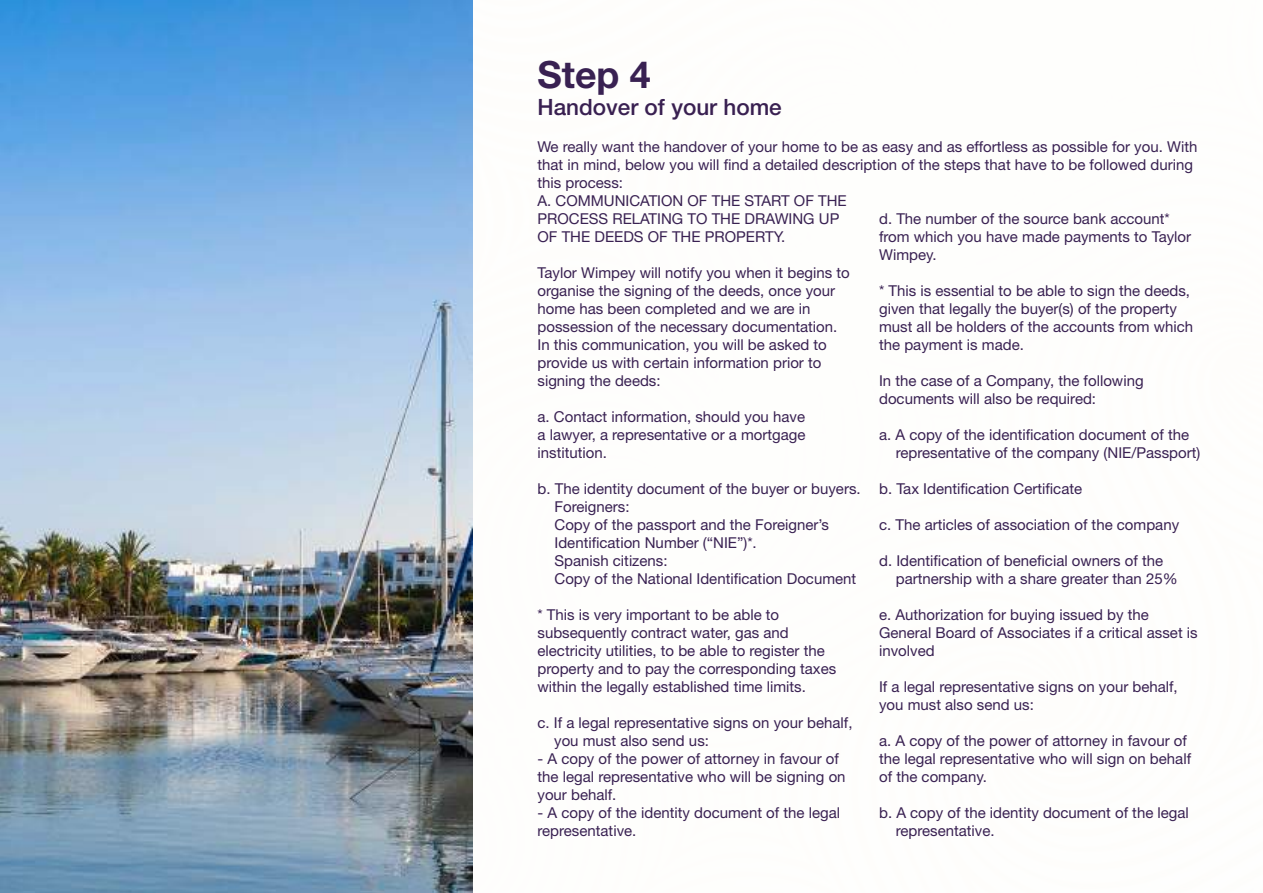
<style>
.page{position:relative;width:1263px;height:893px;background:#fff}
.page>*{position:absolute;margin:0;border:0;box-sizing:border-box;transform-origin:0 0}
.t1{font:700 37.5px "Helvetica Neue LT Std";color:#392152}
.t2{font:500 22.5px "Helvetica Neue LT Std";color:#392051}
.t3{font:15px/18px "Helvetica Neue LT Std";color:#392152}
</style>
<div class="page">
<img style="left:0;top:0;width:472px;height:893px">
<h1 class="t1" style="left:537px;top:52px;width:115px">Step 4</h1>
<h2 class="t2" style="left:537px;top:94px;width:246px">Handover of your home</h2>
<p class="t3" style="left:537px;top:137px;width:661px">We really want the handover of your home to be as easy and as effortless as possible for you. With that in mind, below you will find a detailed description of the steps that have to be followed during this process:</p>
<p class="t3" style="left:537px;top:192px;width:311px">A. COMMUNICATION OF THE START OF THE<br>PROCESS RELATING TO THE DRAWING UP<br>OF THE DEEDS OF THE PROPERTY.</p>
<p class="t3" style="left:537px;top:264px;width:314px">Taylor Wimpey will notify you when it begins to organise the signing of the deeds, once your home has been completed and we are in possession of the necessary documentation.<br>In this communication, you will be asked to provide us with certain information prior to signing the deeds:</p>
<p class="t3" style="left:537px;top:408px;width:270px;text-align:justify">a. Contact information, should you have a lawyer, a representative or a mortgage institution.</p>
<p class="t3" style="left:554px;top:480px;width:308px;text-indent:-17px">b. The identity document of the buyer or buyers.<br>Foreigners:<br>Copy of the passport and the Foreigner’s Identification Number (“NIE”)*.<br>Spanish citizens:<br>Copy of the National Identification Document</p>
<p class="t3" style="left:537px;top:606px;width:300px">* This is very important to be able to subsequently contract water, gas and electricity utilities, to be able to register the property and to pay the corresponding taxes within the legally established time limits.</p>
<p class="t3" style="left:554px;top:714px;width:300px;text-indent:-17px">c. If a legal representative signs on your behalf, you must also send us:</p>
<p class="t3" style="left:537px;top:750px;width:310px">- A copy of the power of attorney in favour of the legal representative who will be signing on your behalf.</p>
<p class="t3" style="left:537px;top:804px;width:304px">- A copy of the identity document of the legal representative.</p>
<p class="t3" style="left:879px;top:210px;width:314px">d. The number of the source bank account* from which you have made payments to Taylor<br>Wimpey.</p>
<p class="t3" style="left:879px;top:282px;width:315px">* This is essential to be able to sign the deeds, given that legally the buyer(s) of the property must all be holders of the accounts from which the payment is made.</p>
<p class="t3" style="left:879px;top:372px;width:266px">In the case of a Company, the following documents will also be required:</p>
<p class="t3" style="left:896px;top:426px;width:306px;text-indent:-17px">a. A copy of the identification document of the representative of the company (NIE/Passport)</p>
<p class="t3" style="left:879px;top:480px;width:205px">b. Tax Identification Certificate</p>
<p class="t3" style="left:879px;top:516px;width:302px">c. The articles of association of the company</p>
<p class="t3" style="left:896px;top:552px;width:283px;text-indent:-17px">d. Identification of beneficial owners of the partnership with a share greater than 25%</p>
<p class="t3" style="left:879px;top:606px;width:320px">e. Authorization for buying issued by the<br>General Board of Associates if a critical asset is involved</p>
<p class="t3" style="left:879px;top:678px;width:300px">If a legal representative signs on your behalf, you must also send us:</p>
<p class="t3" style="left:879px;top:732px;width:313px">a. A copy of the power of attorney in favour of the legal representative who will sign on behalf of the company.</p>
<p class="t3" style="left:896px;top:804px;width:295px;text-indent:-17px">b. A copy of the identity document of the legal representative.</p>
</div>
